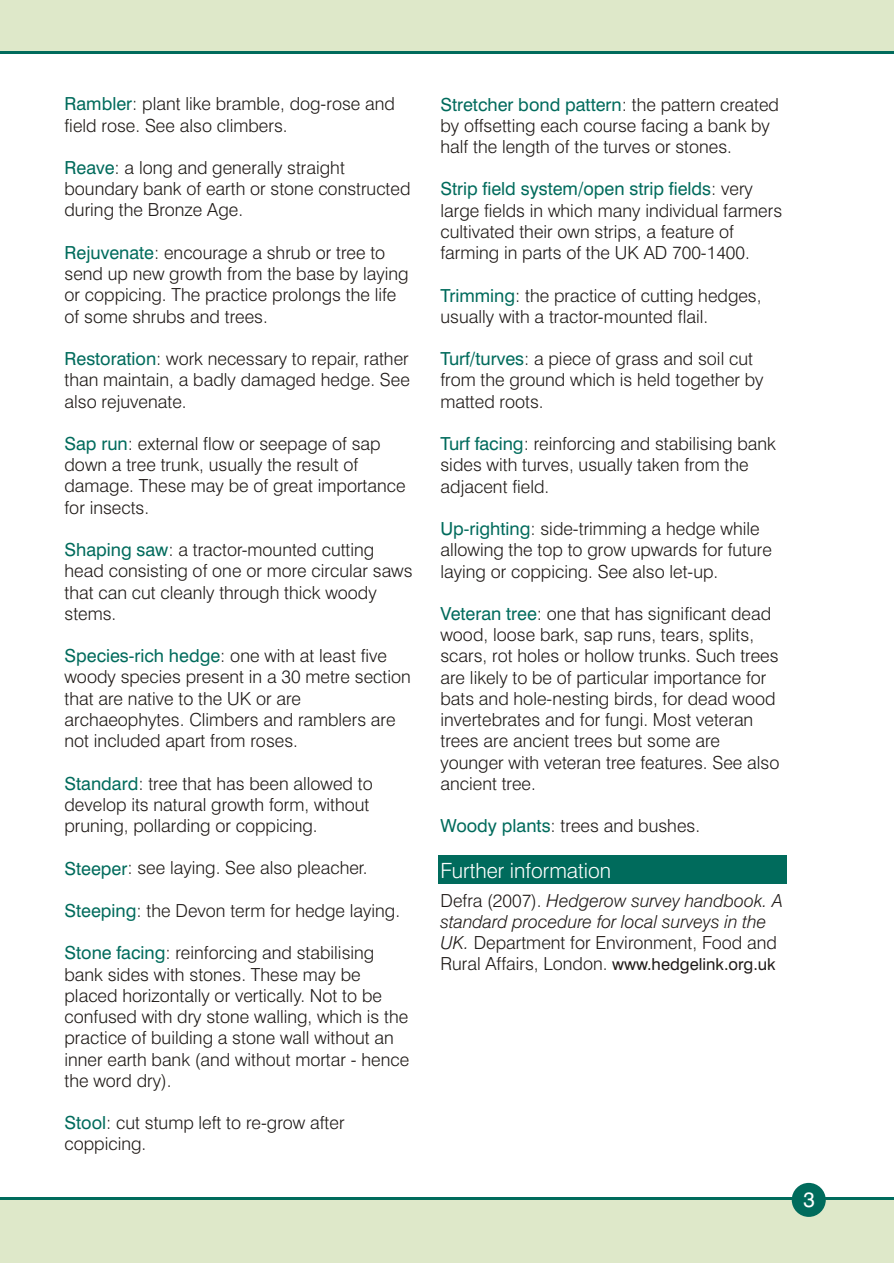
<style>
.page{position:relative;width:894px;height:1263px;background:#fff}
.page>*{position:absolute;margin:0;border:0;box-sizing:border-box;transform-origin:0 0}
.t1{font:21px "Swis 721 Lt BT";color:#fff}
.t2{font:21px "Swis 721 BT";color:#fff}
.t3{font:18px/21.3px "Swis 721 Lt BT";color:#1f1a17}
.t4{font:18px "Swis 721 BT";color:#006b5c}
.s1{font-family:"Swis 721 BT";color:#006b5c}
.s2{font-family:"Swis 721 Lt BT";color:#1f1a17}
.s3{font-style:italic}
.s4{font-family:"Swis 721 BT";font-size:16.5px}
</style>
<div class="page">
<div style="left:438px;top:855px;width:348px;height:29px;background:#006b5c"></div>
<div style="left:0;top:1199px;width:894px;height:64px;background:#dee8c9"></div>
<div style="left:0;top:0;width:894px;height:51px;background:#dee8c9"></div>
<hr style="left:0;top:1197px;width:894px;height:2px;background:#006b5c">
<hr style="left:0;top:51px;width:894px;height:2px;background:#006b5c">
<div style="left:792px;top:1183px;width:34px;height:34px;background:#006b5c;border-radius:50%"></div>
<p class="t3" style="left:65px;top:95px;width:332px"><span class="s1">Rambler</span>: plant like bramble, dog-rose and</p>
<p class="t3" style="left:65px;top:116px;width:225px">field rose. See also climbers.</p>
<p class="t3" style="left:65px;top:159px;width:282px"><span class="s1">Reave</span>: a long and generally straight</p>
<p class="t3" style="left:65px;top:180px;width:347px">boundary bank of earth or stone constructed during the Bronze Age.</p>
<p class="t3" style="left:65px;top:244px;width:322px"><span class="s1">Rejuvenate</span>: encourage a shrub or tree to</p>
<p class="t3" style="left:65px;top:265px;width:346px">send up new growth from the base by laying or coppicing. The practice prolongs the life of some shrubs and trees.</p>
<p class="t3" style="left:65px;top:350px;width:346px"><span class="s1">Restoration</span>: work necessary to repair, rather</p>
<p class="t3" style="left:65px;top:371px;width:347px">than maintain, a badly damaged hedge. See also rejuvenate.</p>
<p class="t3" style="left:65px;top:435px;width:318px"><span class="s1">Sap run</span>: external flow or seepage of sap</p>
<p class="t3" style="left:65px;top:456px;width:343px">down a tree trunk, usually the result of damage. These may be of great importance for insects.</p>
<p class="t3" style="left:65px;top:541px;width:311px"><span class="s1">Shaping saw</span>: a tractor-mounted cutting</p>
<p class="t3" style="left:65px;top:562px;width:350px">head consisting of one or more circular saws that can cut cleanly through thick woody stems.</p>
<p class="t3" style="left:65px;top:647px;width:324px"><span class="s1">Species-rich hedge</span>: one with at least five</p>
<p class="t3" style="left:65px;top:668px;width:348px">woody species present in a 30 metre section that are native to the UK or are archaeophytes. Climbers and ramblers are not included apart from roses.</p>
<p class="t3" style="left:65px;top:774px;width:310px"><span class="s1">Standard</span>: tree that has been allowed to</p>
<p class="t3" style="left:65px;top:795px;width:306px">develop its natural growth form, without pruning, pollarding or coppicing.</p>
<p class="t3" style="left:65px;top:859px;width:305px"><span class="s1">Steeper</span>: see laying. See also pleacher.</p>
<p class="t3" style="left:65px;top:902px;width:337px"><span class="s1">Steeping</span>: the Devon term for hedge laying.</p>
<p class="t3" style="left:65px;top:944px;width:311px"><span class="s1">Stone facing</span>: reinforcing and stabilising</p>
<p class="t3" style="left:65px;top:965px;width:346px">bank sides with stones. These may be placed horizontally or vertically. Not to be confused with dry stone walling, which is the practice of building a stone wall without an inner earth bank (and without mortar - hence the word dry).</p>
<p class="t3" style="left:65px;top:1114px;width:282px"><span class="s1">Stool</span>: cut stump left to re-grow after</p>
<p class="t3" style="left:65px;top:1135px;width:83px">coppicing.</p>
<p class="t4" style="left:440px;top:97px;width:340px">Stretcher bond pattern<span class="s2">: the pattern created</span></p>
<p class="t3" style="left:440px;top:116px;width:331px">by offsetting each course facing a bank by half the length of the turves or stones.</p>
<p class="t4" style="left:440px;top:182px;width:314px">Strip field system/open strip fields<span class="s2">: very</span></p>
<p class="t3" style="left:440px;top:201px;width:343px">large fields in which many individual farmers cultivated their own strips, a feature of farming in parts of the UK AD 700-1400.</p>
<p class="t3" style="left:440px;top:286px;width:323px"><span class="s1">Trimming</span>: the practice of cutting hedges,</p>
<p class="t3" style="left:440px;top:307px;width:269px">usually with a tractor-mounted flail.</p>
<p class="t3" style="left:440px;top:350px;width:314px"><span class="s1">Turf/turves</span>: a piece of grass and soil cut</p>
<p class="t3" style="left:440px;top:371px;width:325px">from the ground which is held together by matted roots.</p>
<p class="t3" style="left:440px;top:435px;width:337px"><span class="s1">Turf facing</span>: reinforcing and stabilising bank</p>
<p class="t3" style="left:440px;top:456px;width:310px">sides with turves, usually taken from the adjacent field.</p>
<p class="t3" style="left:440px;top:520px;width:321px"><span class="s1">Up-righting</span>: side-trimming a hedge while</p>
<p class="t3" style="left:440px;top:541px;width:333px">allowing the top to grow upwards for future laying or coppicing. See also let-up.</p>
<p class="t3" style="left:440px;top:605px;width:332px"><span class="s1">Veteran tree</span>: one that has significant dead</p>
<p class="t3" style="left:440px;top:626px;width:341px">wood, loose bark, sap runs, tears, splits, scars, rot holes or hollow trunks. Such trees are likely to be of particular importance for bats and hole-nesting birds, for dead wood invertebrates and for fungi. Most veteran trees are ancient trees but some are younger with veteran tree features. See also ancient tree.</p>
<p class="t3" style="left:440px;top:817px;width:261px"><span class="s1">Woody plants</span>: trees and bushes.</p>
<p class="t1" style="left:440px;top:862px;width:172px">Further information</p>
<p class="t3" style="left:440px;top:891px;width:344px">Defra (2007). <span class="s3">Hedgerow survey handbook. A standard procedure for local surveys in the UK.</span> Department for Environment, Food and Rural Affairs, London. <span class="s4">www.hedgelink.org.uk</span></p>
<p class="t2" style="left:803px;top:1191px;width:13px">3</p>
</div>
